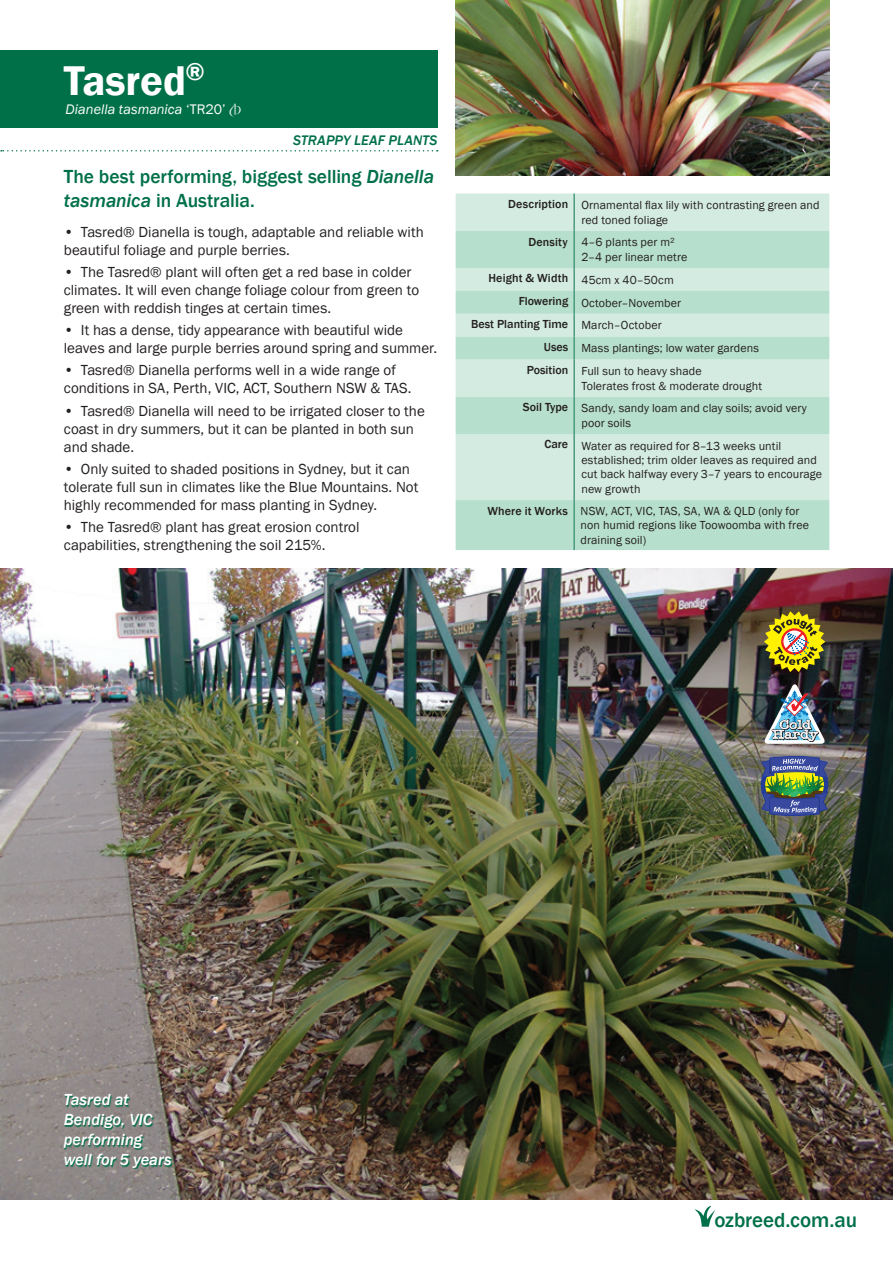
<style>
.page{position:relative;width:893px;height:1263px;background:#fff}
.page>*{position:absolute;margin:0;border:0;box-sizing:border-box;transform-origin:0 0}
.Plant_Heading{font:600 42.75px "Franklin Gothic";color:#fff}
.Plant_Species{font:500 21px "Franklin Gothic";color:#007049}
.Subheading{font:500 19.5px/23.4px "Franklin Gothic";letter-spacing:-.005em;color:#007049}
.t1{font:italic 500 16.5px/19.8px "Franklin Gothic";color:#fff}
.t2{font:15px/18px "Franklin Gothic";color:#231f20}
.Plant_Species-2{font:italic 14.25px "Franklin Gothic";color:#fff}
.Plant_Species-3{font:italic 500 14.25px "Franklin Gothic";letter-spacing:.01em;color:#007049}
.Table_Right{font:12px/14.4px "Franklin Gothic";letter-spacing:.01em;color:#231f20}
.Table_Bold{font:500 12px "Franklin Gothic";color:#231f20}
.s1{font-style:normal}
.s2{font-family:"PB Rsfont";font-style:normal}
.s3{font-style:italic}
</style>
<div class="page">
<div style="left:0;top:51px;width:437px;height:77px;background:#007049"></div>
<svg style="left:1px;top:150px;width:437px;height:1px"></svg>
<svg style="left:694px;top:1205px;width:21px;height:22px"></svg>
<img style="left:0;top:568px;width:893px;height:631px">
<img style="left:764px;top:684px;width:61px;height:60px">
<svg style="left:764px;top:611px;width:61px;height:61px"></svg>
<img style="left:761px;top:756px;width:67px;height:60px">
<div style="left:456px;top:194px;width:373px;height:37px;background:#d3ebe0"></div>
<svg style="left:456px;top:231px;width:373px;height:319px;fill:#b7dfcd"></svg>
<hr style="left:573px;top:194px;width:2px;height:37px;background:#4b9b81">
<hr style="left:573px;top:231px;width:2px;height:37px;background:#4b9b81">
<hr style="left:573px;top:268px;width:2px;height:23px;background:#4b9b81">
<hr style="left:573px;top:291px;width:2px;height:23px;background:#4b9b81">
<hr style="left:573px;top:314px;width:2px;height:23px;background:#4b9b81">
<hr style="left:573px;top:337px;width:2px;height:22px;background:#4b9b81">
<hr style="left:573px;top:359px;width:2px;height:38px;background:#4b9b81">
<hr style="left:573px;top:397px;width:2px;height:37px;background:#4b9b81">
<hr style="left:573px;top:434px;width:2px;height:66px;background:#4b9b81">
<hr style="left:573px;top:500px;width:2px;height:50px;background:#4b9b81">
<svg style="left:64px;top:1095px;width:108px;height:73px"></svg>
<img style="left:456px;top:0;width:373px;height:176px">
<p class="Plant_Heading" style="left:64px;top:54px;width:143px">Tasred<sup>®</sup></p>
<p class="Plant_Species-2" style="left:66px;top:101px;width:177px">Dianella tasmanica <span class="s1">‘TR20’</span> <span class="s2">A</span></p>
<p class="Plant_Species-3" style="left:293px;top:131px;width:146px">STRAPPY LEAF PLANTS</p>
<p class="Subheading" style="left:64px;top:165px;width:372px">The best performing, biggest selling <span class="s3">Dianella tasmanica</span> in Australia.</p>
<p class="t2" style="left:64px;top:223px;width:362px">• Tasred® Dianella is tough, adaptable and reliable with beautiful foliage and purple berries.</p>
<p class="t2" style="left:64px;top:263px;width:357px">• The Tasred® plant will often get a red base in colder climates. It will even change foliage colour from green to green with reddish tinges at certain times.</p>
<p class="t2" style="left:64px;top:321px;width:375px">• It has a dense, tidy appearance with beautiful wide leaves and large purple berries around spring and summer.</p>
<p class="t2" style="left:64px;top:362px;width:349px">• Tasred® Dianella performs well in a wide range of conditions in SA, Perth, VIC, ACT, Southern NSW &amp; TAS.</p>
<p class="t2" style="left:64px;top:402px;width:362px">• Tasred® Dianella will need to be irrigated closer to the coast in dry summers, but it can be planted in both sun and shade.</p>
<p class="t2" style="left:64px;top:460px;width:356px">• Only suited to shaded positions in Sydney, but it can tolerate full sun in climates like the Blue Mountains. Not highly recommended for mass planting in Sydney.</p>
<p class="t2" style="left:64px;top:518px;width:297px">• The Tasred® plant has great erosion control capabilities, strengthening the soil 215%.</p>
<p class="Table_Bold" style="left:508px;top:196px;width:61px">Description</p>
<p class="Table_Right" style="left:581px;top:198px;width:240px">Ornamental flax lily with contrasting green and red toned foliage</p>
<p class="Table_Bold" style="left:528px;top:234px;width:41px">Density</p>
<p class="Table_Right" style="left:581px;top:235px;width:107px">4–6 plants per m²<br>2–4 per linear metre</p>
<p class="Table_Bold" style="left:488px;top:271px;width:81px">Height &amp; Width</p>
<p class="Table_Right" style="left:581px;top:273px;width:94px">45cm x 40–50cm</p>
<p class="Table_Bold" style="left:519px;top:294px;width:51px">Flowering</p>
<p class="Table_Right" style="left:581px;top:296px;width:101px">October–November</p>
<p class="Table_Bold" style="left:471px;top:317px;width:98px">Best Planting Time</p>
<p class="Table_Right" style="left:581px;top:318px;width:82px">March–October</p>
<p class="Table_Bold" style="left:544px;top:340px;width:26px">Uses</p>
<p class="Table_Right" style="left:581px;top:341px;width:179px">Mass plantings; low water gardens</p>
<p class="Table_Bold" style="left:527px;top:362px;width:43px">Position</p>
<p class="Table_Right" style="left:581px;top:364px;width:122px">Full sun to heavy shade</p>
<p class="Table_Right" style="left:581px;top:379px;width:182px">Tolerates frost &amp; moderate drought</p>
<p class="Table_Bold" style="left:523px;top:400px;width:47px">Soil Type</p>
<p class="Table_Right" style="left:581px;top:401px;width:227px">Sandy, sandy loam and clay soils; avoid very poor soils</p>
<p class="Table_Bold" style="left:544px;top:437px;width:25px">Care</p>
<p class="Table_Right" style="left:581px;top:439px;width:242px">Water as required for 8–13 weeks until established; trim older leaves as required and cut back halfway every 3–7 years to encourage new growth</p>
<p class="Table_Bold" style="left:487px;top:503px;width:82px">Where it Works</p>
<p class="Table_Right" style="left:581px;top:504px;width:230px">NSW, ACT, VIC, TAS, SA, WA &amp; QLD (only for non humid regions like Toowoomba with free draining soil)</p>
<p class="t1" style="left:64px;top:1090px;width:109px">Tasred at<br>Bendigo, VIC performing well for 5 years</p>
<p class="Plant_Species" style="left:714px;top:1207px;width:144px">ozbreed.com.au</p>
</div>
